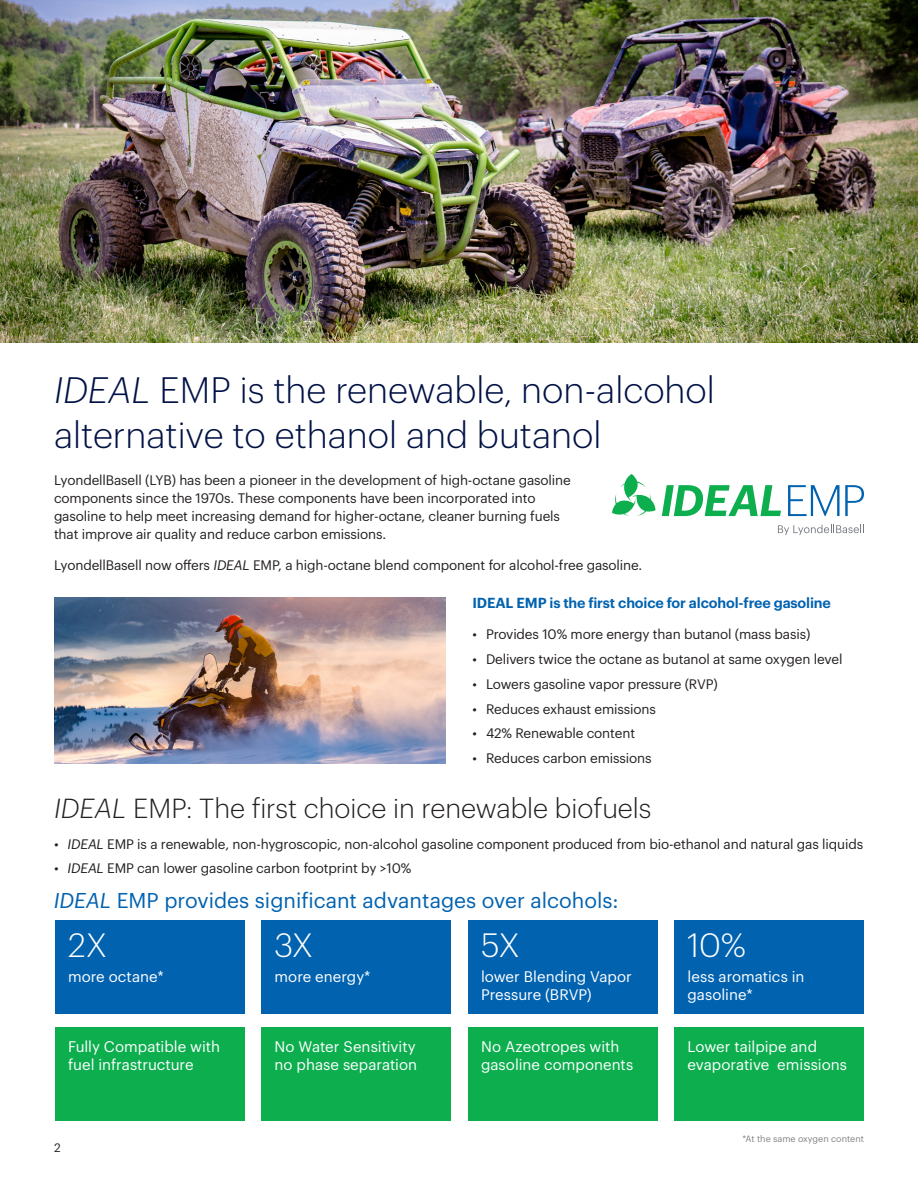
<style>
.page{position:relative;width:918px;height:1188px;background:#fff}
.page>*{position:absolute;margin:0;border:0;box-sizing:border-box;transform-origin:0 0}
.Heading_3{font:300 36px/45px "Graphik";color:#001145}
._8pt_Body_Copy_Black{font:300 33px "Graphik";letter-spacing:-.025em;color:#fff}
.Pull_quote{font:300 27px "Graphik";color:#231f20}
.Intro_text{font:21px "Graphik";color:#0162b0}
._8pt_Body_Copy_Black-2{font:15px/18px "Graphik";color:#fff}
.Paragraph_header{font:600 14.25px "Graphik";letter-spacing:-.01em;color:#0162b0}
.Body_text{font:13.5px/18px "Graphik";letter-spacing:-.01em;color:#231f20}
.t1{font:12px "Graphik";color:#231f20}
.Footnote{font:9px "Graphik";color:#808285}
.s1{font-style:italic}
</style>
<div class="page">
<img style="left:0;top:0;width:918px;height:342px">
<img style="left:55px;top:598px;width:391px;height:165px">
<div style="left:55px;top:920px;width:189px;height:94px;background:#0162b0"></div>
<div style="left:261px;top:920px;width:190px;height:94px;background:#0162b0"></div>
<div style="left:468px;top:920px;width:189px;height:94px;background:#0162b0"></div>
<div style="left:674px;top:920px;width:190px;height:94px;background:#0162b0"></div>
<div style="left:55px;top:1027px;width:189px;height:94px;background:#0cae4e"></div>
<div style="left:261px;top:1027px;width:190px;height:94px;background:#0cae4e"></div>
<div style="left:468px;top:1027px;width:189px;height:94px;background:#0cae4e"></div>
<div style="left:674px;top:1027px;width:190px;height:94px;background:#0cae4e"></div>
<svg style="left:612px;top:474px;width:44px;height:42px"></svg>
<svg style="left:662px;top:485px;width:119px;height:31px"></svg>
<svg style="left:788px;top:485px;width:76px;height:31px"></svg>
<svg style="left:778px;top:525px;width:86px;height:10px"></svg>
<p class="Heading_3" style="left:54px;top:365px;width:662px"><span class="s1">IDEAL</span> EMP is the renewable, non-alcohol alternative to ethanol and butanol</p>
<p class="Body_text" style="left:54px;top:470px;width:518px">LyondellBasell (LYB) has been a pioneer in the development of high-octane gasoline components since the 1970s. These components have been incorporated into gasoline to help meet increasing demand for higher-octane, cleaner burning fuels that improve air quality and reduce carbon emissions.</p>
<p class="Body_text" style="left:54px;top:555px;width:590px">LyondellBasell now offers <span class="s1">IDEAL</span> EMP, a high-octane blend component for alcohol-free gasoline.</p>
<p class="Paragraph_header" style="left:472px;top:592px;width:360px">IDEAL EMP is the first choice for alcohol-free gasoline</p>
<p class="Body_text" style="left:472px;top:624px;width:339px">• Provides 10% more energy than butanol (mass basis)</p>
<p class="Body_text" style="left:472px;top:649px;width:372px">• Delivers twice the octane as butanol at same oxygen level</p>
<p class="Body_text" style="left:472px;top:674px;width:247px">• Lowers gasoline vapor pressure (RVP)</p>
<p class="Body_text" style="left:472px;top:699px;width:185px">• Reduces exhaust emissions</p>
<p class="Body_text" style="left:472px;top:723px;width:164px">• 42% Renewable content</p>
<p class="Body_text" style="left:472px;top:748px;width:181px">• Reduces carbon emissions</p>
<p class="Pull_quote" style="left:54px;top:789px;width:599px"><span class="s1">IDEAL</span> EMP: The first choice in renewable biofuels</p>
<p class="Body_text" style="left:54px;top:834px;width:811px"><span class="s1">• IDEAL</span> EMP is a renewable, non-hygroscopic, non-alcohol gasoline component produced from bio-ethanol and natural gas liquids</p>
<p class="Body_text" style="left:54px;top:858px;width:359px"><span class="s1">• IDEAL</span> EMP can lower gasoline carbon footprint by &gt;10%</p>
<p class="Intro_text" style="left:54px;top:885px;width:566px"><span class="s1">IDEAL</span> EMP provides significant advantages over alcohols:</p>
<p class="_8pt_Body_Copy_Black" style="left:68px;top:921px;width:41px">2X</p>
<p class="_8pt_Body_Copy_Black-2" style="left:68px;top:966px;width:97px">more octane*</p>
<p class="_8pt_Body_Copy_Black" style="left:275px;top:921px;width:40px">3X</p>
<p class="_8pt_Body_Copy_Black-2" style="left:275px;top:966px;width:98px">more energy*</p>
<p class="_8pt_Body_Copy_Black" style="left:481px;top:921px;width:40px">5X</p>
<p class="_8pt_Body_Copy_Black-2" style="left:481px;top:966px;width:152px">lower Blending Vapor<br>Pressure (BRVP)</p>
<p class="_8pt_Body_Copy_Black" style="left:688px;top:921px;width:60px">10%</p>
<p class="_8pt_Body_Copy_Black-2" style="left:688px;top:966px;width:119px">less aromatics in gasoline*</p>
<p class="_8pt_Body_Copy_Black-2" style="left:68px;top:1036px;width:153px">Fully Compatible with fuel infrastructure</p>
<p class="_8pt_Body_Copy_Black-2" style="left:275px;top:1036px;width:144px">No Water Sensitivity no phase separation</p>
<p class="_8pt_Body_Copy_Black-2" style="left:481px;top:1036px;width:154px">No Azeotropes with gasoline components</p>
<p class="_8pt_Body_Copy_Black-2" style="left:688px;top:1036px;width:161px">Lower tailpipe and evaporative emissions</p>
<p class="t1" style="left:54px;top:1139px;width:8px">2</p>
<p class="Footnote" style="left:742px;top:1132px;width:123px">*At the same oxygen content</p>
</div>
